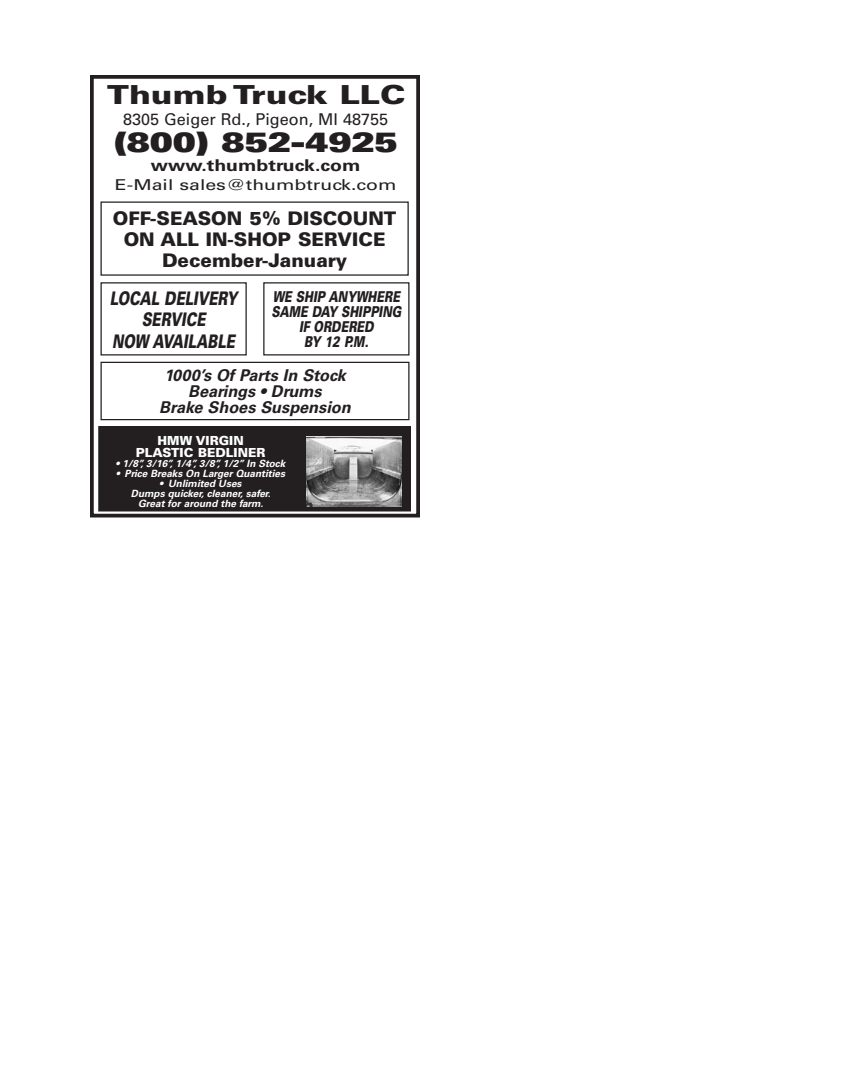
<style>
.page{position:relative;width:855px;height:1080px;background:#fff}
.page>*{position:absolute;margin:0;border:0;box-sizing:border-box;transform-origin:0 0}
.t1{font:900 expanded 27.5px "Univers";color:#231f20}
.t2{font:900 26.25px "Univers";color:#231f20;scale:1.25 1}
.t3{font:900 18.75px/21.2px "Univers";color:#231f20;text-align:center}
.t4{font:italic 900 18.75px/21.2px "Univers";color:#231f20;text-align:center;scale:.73 1}
.t5{font:italic 700 16.25px/16.2px "Univers";color:#231f20;text-align:center}
.t6{font:16.25px "Univers";color:#231f20}
.t7{font:700 16.25px "Univers";color:#231f20;scale:1.2 1}
.t8{font:italic 900 15px/15px "Univers";color:#231f20;text-align:center;scale:.76 1}
.t9{font:15px "Univers";color:#231f20;scale:1.3 1}
.t10{font:900 12.5px/12.5px "Univers";color:#fff;text-align:center}
.t11{font:italic 700 10px/10px "Univers";color:#fff;text-align:center}
</style>
<div class="page">
<div style="left:90px;top:75px;width:330px;height:443px;border:4px solid #231f20"></div>
<div style="left:101px;top:202px;width:308px;height:74px;border:1px solid #231f20"></div>
<div style="left:101px;top:362px;width:309px;height:58px;border:1px solid #231f20"></div>
<div style="left:99px;top:427px;width:311px;height:84px;background:#231f20"></div>
<div style="left:98px;top:426px;width:313px;height:86px;border:1px solid #231f20"></div>
<img style="left:306px;top:437px;width:96px;height:70px">
<div style="left:101px;top:282px;width:146px;height:74px;border:1px solid #231f20"></div>
<div style="left:263px;top:282px;width:147px;height:74px;border:1px solid #231f20"></div>
<h2 class="t2" style="left:107px;top:78px;width:240px">Thumb Truck LLC</h2>
<h3 class="t6" style="left:123px;top:110px;width:267px">8305 Geiger Rd., Pigeon, MI 48755</h3>
<h1 class="t1" style="left:114px;top:126px;width:285px">(800) 852-4925</h1>
<h3 class="t7" style="left:151px;top:156px;width:176px">www.thumbtruck.com</h3>
<h3 class="t9" style="left:115px;top:176px;width:218px">E-Mail sales@thumbtruck.com</h3>
<h3 class="t3" style="left:113px;top:207px;width:285px">OFF-SEASON 5% DISCOUNT<br>ON ALL IN-SHOP SERVICE<br>December-January</h3>
<h3 class="t4" style="left:110px;top:288px;width:177px">LOCAL DELIVERY<br>SERVICE<br>NOW AVAILABLE</h3>
<h3 class="t8" style="left:271px;top:289px;width:172px">WE SHIP ANYWHERE<br>SAME DAY SHIPPING<br>IF ORDERED<br>BY 12 P.M.</h3>
<h3 class="t5" style="left:159px;top:367px;width:193px">1000’s Of Parts In Stock<br>Bearings • Drums<br>Brake Shoes Suspension</h3>
<p class="t10" style="left:136px;top:434px;width:131px">HMW VIRGIN<br>PLASTIC BEDLINER</p>
<p class="t11" style="left:116px;top:459px;width:171px">• 1/8”, 3/16”, 1/4”, 3/8”, 1/2” In Stock</p>
<p class="t11" style="left:116px;top:469px;width:171px">• Price Breaks On Larger Quantities</p>
<p class="t11" style="left:131px;top:479px;width:141px">• Unlimited Uses<br>Dumps quicker, cleaner, safer.<br>Great for around the farm.</p>
</div>
